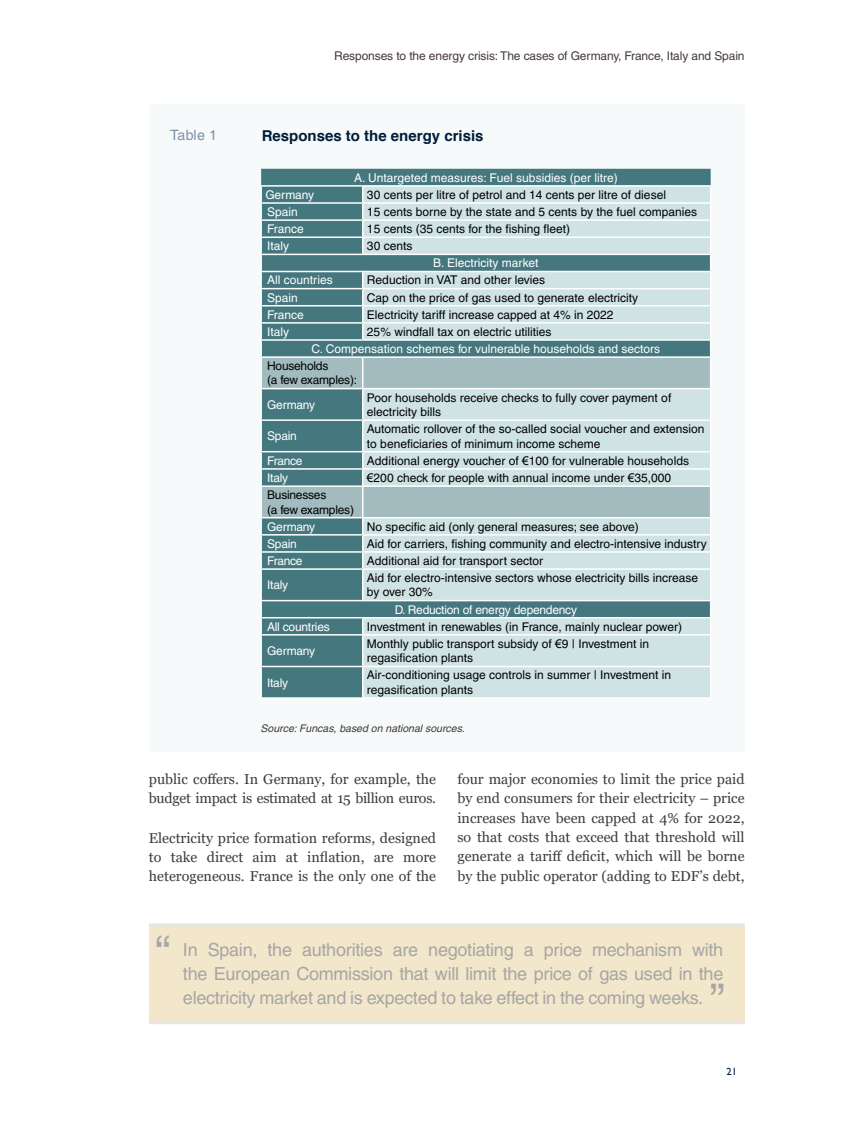
<style>
.page{position:relative;width:851px;height:1127px;background:#fff}
.page>*{position:absolute;margin:0;border:0;box-sizing:border-box;transform-origin:0 0}
.t1{font:45px "Helvetica";color:#a6a6a6}
.t2{font:18px/24px "Helvetica";letter-spacing:-.015em;color:#a6a6a6;text-align:justify}
.t3{font:700 15px "Helvetica";color:#001d39}
.t4{font:14.25px/19.4px "Georgia";color:#3c3c3b;text-align:justify}
.t5{font:14.25px/18.9px "Georgia";letter-spacing:-.02em;color:#3c3c3b}
.t6{font:14.25px "Helvetica";letter-spacing:.01em;color:#7c91ac}
.t7{font:12px/14.4px "Helvetica";color:#000}
.t8{font:12px "Helvetica";color:#fff}
.t9{font:12px "Helvetica";letter-spacing:-.01em;color:#453a36}
.t10{font:12px "Helvetica";letter-spacing:-.02em;color:#fff}
.t11{font:12px/14.4px "Helvetica";letter-spacing:-.02em;color:#000}
.t12{font:italic 10.5px "Helvetica";color:#453a36}
.t13{font:500 10.5px "Gill Sans MT Std";color:#001d39}
.s1{font-family:"Arial"}
</style>
<div class="page">
<div style="left:149px;top:104px;width:595px;height:648px;background:#f7fafa"></div>
<svg style="left:262px;top:518px;width:447px;height:179px;background:#a7c3c6"></svg>
<svg style="left:262px;top:358px;width:447px;height:159px;background:#abc4c7"></svg>
<hr style="left:709px;top:389px;width:2px;height:30px;background:#fff">
<hr style="left:709px;top:421px;width:2px;height:30px;background:#fff">
<svg style="left:709px;top:452px;width:1px;height:33px"></svg>
<svg style="left:709px;top:518px;width:1px;height:50px"></svg>
<hr style="left:709px;top:570px;width:2px;height:30px;background:#fff">
<svg style="left:709px;top:601px;width:2px;height:33px"></svg>
<hr style="left:709px;top:635px;width:2px;height:31px;background:#fff">
<hr style="left:709px;top:667px;width:2px;height:30px;background:#fff">
<hr style="left:362px;top:419px;width:349px;height:2px;background:#fff">
<hr style="left:362px;top:451px;width:349px;height:1px;background:#fff">
<hr style="left:362px;top:468px;width:349px;height:2px;background:#fff">
<hr style="left:362px;top:534px;width:349px;height:1px;background:#fff">
<hr style="left:362px;top:551px;width:349px;height:2px;background:#fff">
<hr style="left:362px;top:568px;width:349px;height:2px;background:#fff">
<hr style="left:362px;top:600px;width:349px;height:1px;background:#fff">
<hr style="left:362px;top:617px;width:349px;height:1px;background:#fff">
<hr style="left:362px;top:634px;width:349px;height:1px;background:#fff">
<hr style="left:362px;top:666px;width:349px;height:1px;background:#fff">
<hr style="left:362px;top:697px;width:349px;height:2px;background:#fff">
<svg style="left:261px;top:169px;width:450px;height:187px;background:#9bb9bc"></svg>
<hr style="left:260px;top:389px;width:2px;height:30px;background:#fff">
<hr style="left:362px;top:389px;width:1px;height:30px;background:#fff">
<hr style="left:260px;top:419px;width:102px;height:2px;background:#fff">
<hr style="left:260px;top:421px;width:2px;height:30px;background:#fff">
<hr style="left:362px;top:421px;width:1px;height:30px;background:#fff">
<hr style="left:260px;top:451px;width:102px;height:1px;background:#fff">
<hr style="left:260px;top:468px;width:102px;height:2px;background:#fff">
<svg style="left:362px;top:452px;width:1px;height:33px"></svg>
<hr style="left:260px;top:534px;width:102px;height:1px;background:#fff">
<hr style="left:260px;top:551px;width:102px;height:2px;background:#fff">
<svg style="left:362px;top:518px;width:1px;height:50px"></svg>
<hr style="left:260px;top:568px;width:102px;height:2px;background:#fff">
<hr style="left:260px;top:570px;width:2px;height:30px;background:#fff">
<hr style="left:362px;top:570px;width:1px;height:30px;background:#fff">
<hr style="left:260px;top:600px;width:102px;height:1px;background:#fff">
<hr style="left:260px;top:617px;width:102px;height:1px;background:#fff">
<svg style="left:362px;top:618px;width:1px;height:16px"></svg>
<hr style="left:260px;top:634px;width:102px;height:1px;background:#fff">
<hr style="left:260px;top:635px;width:2px;height:31px;background:#fff">
<hr style="left:362px;top:635px;width:1px;height:31px;background:#fff">
<hr style="left:260px;top:666px;width:102px;height:1px;background:#fff">
<hr style="left:260px;top:667px;width:2px;height:30px;background:#fff">
<hr style="left:362px;top:667px;width:1px;height:30px;background:#fff">
<hr style="left:260px;top:697px;width:102px;height:2px;background:#fff">
<hr style="left:362px;top:185px;width:349px;height:2px;background:#fff">
<hr style="left:260px;top:358px;width:2px;height:30px;background:#fff">
<hr style="left:260px;top:356px;width:102px;height:2px;background:#fff">
<hr style="left:362px;top:356px;width:349px;height:2px;background:#fff">
<hr style="left:362px;top:358px;width:1px;height:30px;background:#fff">
<hr style="left:709px;top:358px;width:2px;height:30px;background:#fff">
<hr style="left:260px;top:388px;width:102px;height:1px;background:#fff">
<hr style="left:362px;top:388px;width:349px;height:1px;background:#fff">
<hr style="left:260px;top:485px;width:102px;height:2px;background:#fff">
<hr style="left:260px;top:487px;width:2px;height:30px;background:#fff">
<hr style="left:260px;top:517px;width:102px;height:1px;background:#fff">
<hr style="left:362px;top:485px;width:349px;height:2px;background:#fff">
<hr style="left:362px;top:487px;width:1px;height:30px;background:#fff">
<hr style="left:709px;top:487px;width:2px;height:30px;background:#fff">
<hr style="left:362px;top:517px;width:349px;height:1px;background:#fff">
<div style="left:149px;top:926px;width:595px;height:97px;background:#f3e7cb"></div>
<hr style="left:149px;top:923px;width:595px;height:3px;background:#e6e6e6">
<hr style="left:149px;top:1021px;width:595px;height:3px;background:#e6e6e6">
<p class="t9" style="left:334px;top:49px;width:412px">Responses to the energy crisis: The cases of Germany, France, Italy and Spain</p>
<p class="t6" style="left:170px;top:127px;width:48px">Table 1</p>
<p class="t3" style="left:261px;top:126px;width:223px">Responses to the energy crisis</p>
<p class="t8" style="left:354px;top:170px;width:265px">A. Untargeted measures: Fuel subsidies (per litre)</p>
<p class="t8" style="left:265px;top:188px;width:50px">Germany</p>
<p class="t7" style="left:367px;top:187px;width:300px">30 cents per litre of petrol and 14 cents per litre of diesel</p>
<p class="t8" style="left:267px;top:205px;width:32px">Spain</p>
<p class="t7" style="left:367px;top:204px;width:332px">15 cents borne by the state and 5 cents by the fuel companies</p>
<p class="t8" style="left:267px;top:222px;width:38px">France</p>
<p class="t7" style="left:367px;top:222px;width:205px">15 cents (35 cents for the fishing fleet)</p>
<p class="t8" style="left:267px;top:239px;width:24px">Italy</p>
<p class="t7" style="left:367px;top:239px;width:47px">30 cents</p>
<p class="t8" style="left:433px;top:256px;width:107px">B. Electricity market</p>
<p class="t8" style="left:267px;top:273px;width:67px">All countries</p>
<p class="t7" style="left:367px;top:273px;width:180px">Reduction in VAT and other levies</p>
<p class="t8" style="left:267px;top:290px;width:32px">Spain</p>
<p class="t7" style="left:367px;top:290px;width:273px">Cap on the price of gas used to generate electricity</p>
<p class="t8" style="left:267px;top:307px;width:38px">France</p>
<p class="t7" style="left:367px;top:307px;width:248px">Electricity tariff increase capped at 4% in 2022</p>
<p class="t8" style="left:267px;top:325px;width:24px">Italy</p>
<p class="t7" style="left:367px;top:324px;width:186px">25% windfall tax on electric utilities</p>
<p class="t8" style="left:311px;top:342px;width:350px">C. Compensation schemes for vulnerable households and sectors</p>
<p class="t11" style="left:267px;top:359px;width:91px">Households<br>(a few examples):</p>
<p class="t10" style="left:267px;top:398px;width:50px">Germany</p>
<p class="t7" style="left:367px;top:390px;width:306px">Poor households receive checks to fully cover payment of electricity bills</p>
<p class="t8" style="left:267px;top:429px;width:31px">Spain</p>
<p class="t7" style="left:367px;top:422px;width:339px">Automatic rollover of the so-called social voucher and extension to beneficiaries of minimum income scheme</p>
<p class="t8" style="left:267px;top:453px;width:37px">France</p>
<p class="t7" style="left:367px;top:453px;width:323px">Additional energy voucher of <span class="s1">€</span>100 for vulnerable households</p>
<p class="t8" style="left:267px;top:471px;width:23px">Italy</p>
<p class="t7" style="left:367px;top:470px;width:306px"><span class="s1">€</span>200 check for people with annual income under <span class="s1">€</span>35,000</p>
<p class="t11" style="left:267px;top:488px;width:88px">Businesses<br>(a few examples)</p>
<p class="t10" style="left:267px;top:519px;width:50px">Germany</p>
<p class="t7" style="left:367px;top:519px;width:273px">No specific aid (only general measures; see above)</p>
<p class="t8" style="left:267px;top:537px;width:31px">Spain</p>
<p class="t7" style="left:367px;top:536px;width:341px">Aid for carriers, fishing community and electro-intensive industry</p>
<p class="t8" style="left:267px;top:554px;width:37px">France</p>
<p class="t7" style="left:367px;top:553px;width:178px">Additional aid for transport sector</p>
<p class="t8" style="left:267px;top:578px;width:23px">Italy</p>
<p class="t7" style="left:367px;top:570px;width:332px">Aid for electro-intensive sectors whose electricity bills increase by over 30%</p>
<p class="t10" style="left:394px;top:602px;width:184px">D. Reduction of energy dependency</p>
<p class="t10" style="left:267px;top:619px;width:64px">All countries</p>
<p class="t7" style="left:367px;top:619px;width:316px">Investment in renewables (in France, mainly nuclear power)</p>
<p class="t10" style="left:267px;top:644px;width:50px">Germany</p>
<p class="t7" style="left:367px;top:636px;width:284px">Monthly public transport subsidy of <span class="s1">€</span>9 | Investment in regasification plants</p>
<p class="t8" style="left:267px;top:675px;width:23px">Italy</p>
<p class="t7" style="left:367px;top:668px;width:306px">Air-conditioning usage controls in summer | Investment in regasification plants</p>
<p class="t12" style="left:260px;top:722px;width:206px">Source: Funcas, based on national sources.</p>
<p class="t5" style="left:149px;top:770px;width:288px">public coffers. In Germany, for example, the budget impact is estimated at 15 billion euros.</p>
<p class="t4" style="left:149px;top:829px;width:289px;line-height:18.9px">Electricity price formation reforms, designed to take direct aim at inflation, are more heterogeneous. France is the only one of the</p>
<p class="t4" style="left:457px;top:769px;width:289px">four major economies to limit the price paid by end consumers for their electricity – price increases have been capped at 4% for 2022, so that costs that exceed that threshold will generate a tariff deficit, which will be borne by the public operator (adding to EDF’s debt,</p>
<h1 class="t1" style="left:155px;top:926px;width:16px">“</h1>
<h2 class="t2" style="left:183px;top:938px;width:542px">In Spain, the authorities are negotiating a price mechanism with the European Commission that will limit the price of gas used in the electricity market and is expected to take effect in the coming weeks.</h2>
<h1 class="t1" style="left:710px;top:974px;width:16px">”</h1>
<p class="t13" style="left:726px;top:1065px;width:12px">21</p>
</div>
